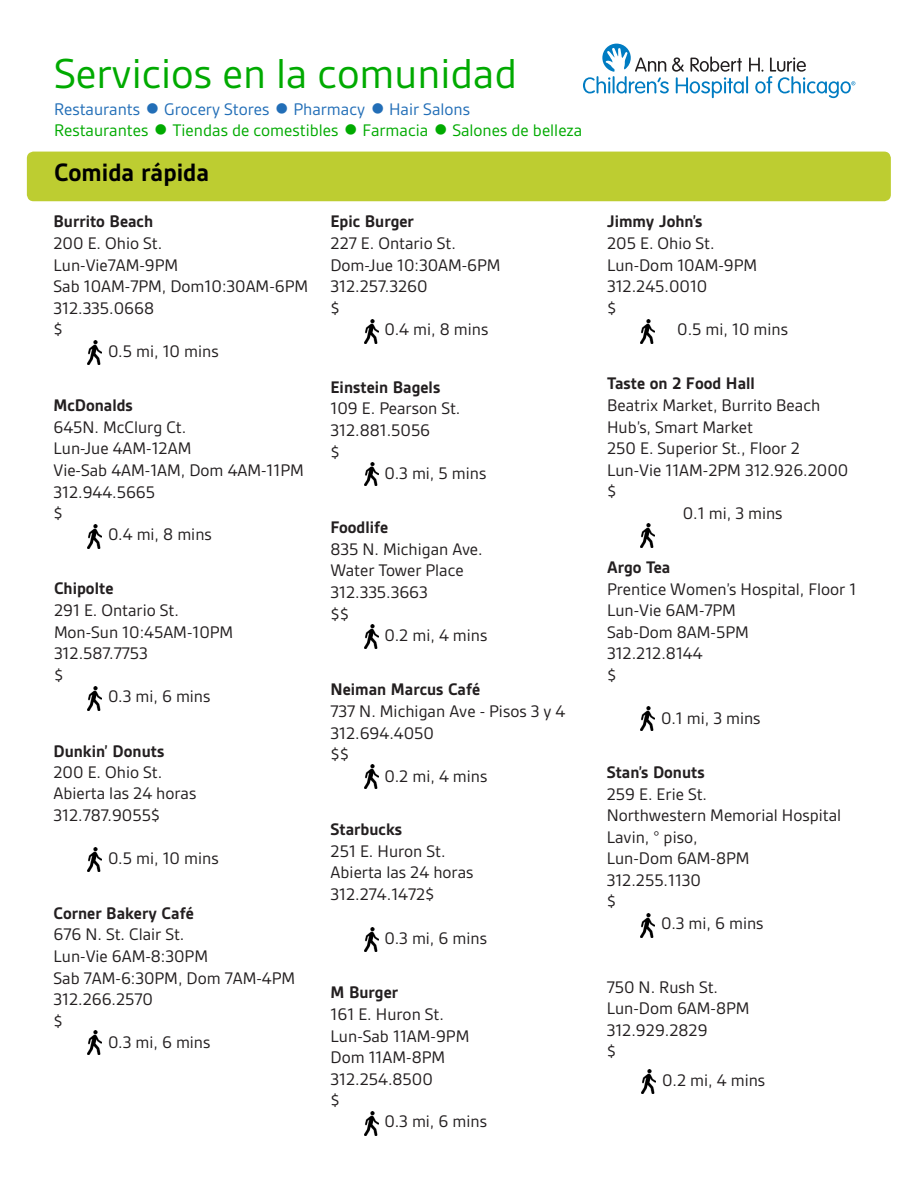
<style>
.page{position:relative;width:918px;height:1188px;background:#fff}
.page>*{position:absolute;margin:0;border:0;box-sizing:border-box;transform-origin:0 0}
.t1{font:45px "Gesta";color:#0a0}
.t2{font:700 27px "Gesta";color:#000}
.t3{font:18px/21.6px "Gesta";color:#231f20}
.t4{font:18px/21.6px "Gesta";color:#0a0}
.t5{font:700 18px "Gesta";color:#231f20}
.s1{color:#226eb7}
.s2{font-weight:700}
</style>
<div class="page">
<div style="left:27px;top:152px;width:864px;height:49px;background:#bdcd31;border-radius:7px"></div>
<svg style="left:583px;top:44px;width:272px;height:54px"></svg>
<img style="left:88px;top:340px;width:14px;height:24px">
<img style="left:364px;top:320px;width:14px;height:24px">
<img style="left:641px;top:319px;width:14px;height:24px">
<img style="left:641px;top:524px;width:14px;height:24px">
<img style="left:641px;top:707px;width:14px;height:24px">
<img style="left:641px;top:913px;width:14px;height:24px">
<img style="left:364px;top:462px;width:14px;height:24px">
<img style="left:364px;top:625px;width:14px;height:24px">
<img style="left:364px;top:765px;width:14px;height:24px">
<img style="left:364px;top:927px;width:14px;height:24px">
<img style="left:364px;top:1111px;width:14px;height:24px">
<img style="left:88px;top:524px;width:14px;height:24px">
<img style="left:88px;top:686px;width:14px;height:24px">
<img style="left:88px;top:848px;width:14px;height:24px">
<img style="left:88px;top:1030px;width:14px;height:24px">
<img style="left:642px;top:1070px;width:14px;height:24px">
<p class="t1" style="left:54px;top:48px;width:465px">Servicios en la comunidad</p>
<p class="t4" style="left:54px;top:98px;width:530px"><span class="s1">Restaurants</span> <span class="s1">● Grocery Stores</span> <span class="s1">● Pharmacy</span> <span class="s1">● Hair Salons<br></span>Restaurantes ● Tiendas de comestibles ● Farmacia ● Salones de belleza</p>
<p class="t2" style="left:54px;top:157px;width:157px">Comida rápida</p>
<p class="t3" style="left:54px;top:211px;width:256px"><span class="s2">Burrito Beach<br></span>200 E. Ohio St.<br>Lun-Vie7AM-9PM<br>Sab 10AM-7PM, Dom10:30AM-6PM<br>312.335.0668<br>$</p>
<p class="t3" style="left:108px;top:340px;width:112px">0.5 mi, 10 mins</p>
<p class="t3" style="left:331px;top:211px;width:172px"><span class="s2">Epic Burger<br></span>227 E. Ontario St.<br>Dom-Jue 10:30AM-6PM<br>312.257.3260<br>$</p>
<p class="t3" style="left:385px;top:319px;width:105px">0.4 mi, 8 mins</p>
<p class="t3" style="left:54px;top:394px;width:252px"><span class="s2">McDonalds<br></span>645N. McClurg Ct.<br>Lun-Jue 4AM-12AM<br>Vie-Sab 4AM-1AM, Dom 4AM-11PM<br>312.944.5665<br>$</p>
<p class="t3" style="left:108px;top:524px;width:105px">0.4 mi, 8 mins</p>
<p class="t5" style="left:54px;top:578px;width:61px">Chipolte</p>
<p class="t3" style="left:54px;top:599px;width:126px">291 E. Ontario St.</p>
<p class="t3" style="left:54px;top:621px;width:181px">Mon-Sun 10:45AM-10PM</p>
<p class="t3" style="left:54px;top:643px;width:95px">312.587.7753</p>
<p class="t3" style="left:54px;top:664px;width:11px">$</p>
<p class="t3" style="left:108px;top:686px;width:104px">0.3 mi, 6 mins</p>
<p class="t3" style="left:54px;top:740px;width:144px"><span class="s2">Dunkin’ Donuts<br></span>200 E. Ohio St.<br>Abierta las 24 horas<br>312.787.9055$</p>
<p class="t3" style="left:108px;top:848px;width:112px">0.5 mi, 10 mins</p>
<p class="t3" style="left:54px;top:902px;width:243px"><span class="s2">Corner Bakery Café<br></span>676 N. St. Clair St.<br>Lun-Vie 6AM-8:30PM<br>Sab 7AM-6:30PM, Dom 7AM-4PM<br>312.266.2570<br>$</p>
<p class="t3" style="left:108px;top:1031px;width:104px">0.3 mi, 6 mins</p>
<p class="t5" style="left:331px;top:377px;width:111px">Einstein Bagels</p>
<p class="t3" style="left:331px;top:398px;width:131px">109 E. Pearson St.</p>
<p class="t3" style="left:331px;top:419px;width:101px">312.881.5056</p>
<p class="t3" style="left:331px;top:441px;width:11px">$</p>
<p class="t3" style="left:385px;top:463px;width:103px">0.3 mi, 5 mins</p>
<p class="t5" style="left:331px;top:517px;width:59px">Foodlife</p>
<p class="t3" style="left:331px;top:538px;width:154px">835 N. Michigan Ave.</p>
<p class="t3" style="left:331px;top:560px;width:135px">Water Tower Place</p>
<p class="t3" style="left:331px;top:581px;width:99px">312.335.3663</p>
<p class="t3" style="left:331px;top:603px;width:20px">$$</p>
<p class="t3" style="left:385px;top:625px;width:104px">0.2 mi, 4 mins</p>
<p class="t3" style="left:331px;top:679px;width:236px"><span class="s2">Neiman Marcus Café<br></span>737 N. Michigan Ave - Pisos 3 y 4<br>312.694.4050<br>$$</p>
<p class="t3" style="left:385px;top:765px;width:104px">0.2 mi, 4 mins</p>
<p class="t3" style="left:331px;top:818px;width:144px"><span class="s2">Starbucks<br></span>251 E. Huron St.<br>Abierta las 24 horas<br>312.274.1472$</p>
<p class="t3" style="left:385px;top:927px;width:104px">0.3 mi, 6 mins</p>
<p class="t3" style="left:331px;top:981px;width:140px"><span class="s2">M Burger<br></span>161 E. Huron St.<br>Lun-Sab 11AM-9PM<br>Dom 11AM-8PM<br>312.254.8500<br>$</p>
<p class="t3" style="left:385px;top:1111px;width:104px">0.3 mi, 6 mins</p>
<p class="t5" style="left:607px;top:211px;width:97px">Jimmy John’s</p>
<p class="t3" style="left:607px;top:232px;width:109px">205 E. Ohio St.</p>
<p class="t3" style="left:607px;top:254px;width:152px">Lun-Dom 10AM-9PM</p>
<p class="t3" style="left:607px;top:275px;width:102px">312.245.0010</p>
<p class="t3" style="left:607px;top:297px;width:11px">$</p>
<p class="t3" style="left:677px;top:319px;width:112px">0.5 mi, 10 mins</p>
<p class="t5" style="left:607px;top:373px;width:149px">Taste on 2 Food Hall</p>
<p class="t3" style="left:607px;top:394px;width:215px">Beatrix Market, Burrito Beach</p>
<p class="t3" style="left:607px;top:416px;width:147px">Hub’s, Smart Market</p>
<p class="t3" style="left:607px;top:437px;width:194px">250 E. Superior St., Floor 2</p>
<p class="t3" style="left:607px;top:459px;width:243px">Lun-Vie 11AM-2PM 312.926.2000</p>
<p class="t3" style="left:607px;top:481px;width:11px">$</p>
<p class="t3" style="left:683px;top:502px;width:101px">0.1 mi, 3 mins</p>
<p class="t3" style="left:607px;top:556px;width:251px"><span class="s2">Argo Tea<br></span>Prentice Women’s Hospital, Floor 1<br>Lun-Vie 6AM-7PM<br>Sab-Dom 8AM-5PM<br>312.212.8144<br>$</p>
<p class="t3" style="left:661px;top:707px;width:101px">0.1 mi, 3 mins</p>
<p class="t3" style="left:607px;top:761px;width:236px"><span class="s2">Stan’s Donuts<br></span>259 E. Erie St.<br>Northwestern Memorial Hospital<br>Lavin, ° piso,<br>Lun-Dom 6AM-8PM<br>312.255.1130<br>$</p>
<p class="t3" style="left:661px;top:913px;width:104px">0.3 mi, 6 mins</p>
<p class="t3" style="left:607px;top:976px;width:144px">750 N. Rush St.<br>Lun-Dom 6AM-8PM<br>312.929.2829<br>$</p>
<p class="t3" style="left:662px;top:1069px;width:105px">0.2 mi, 4 mins</p>
</div>
